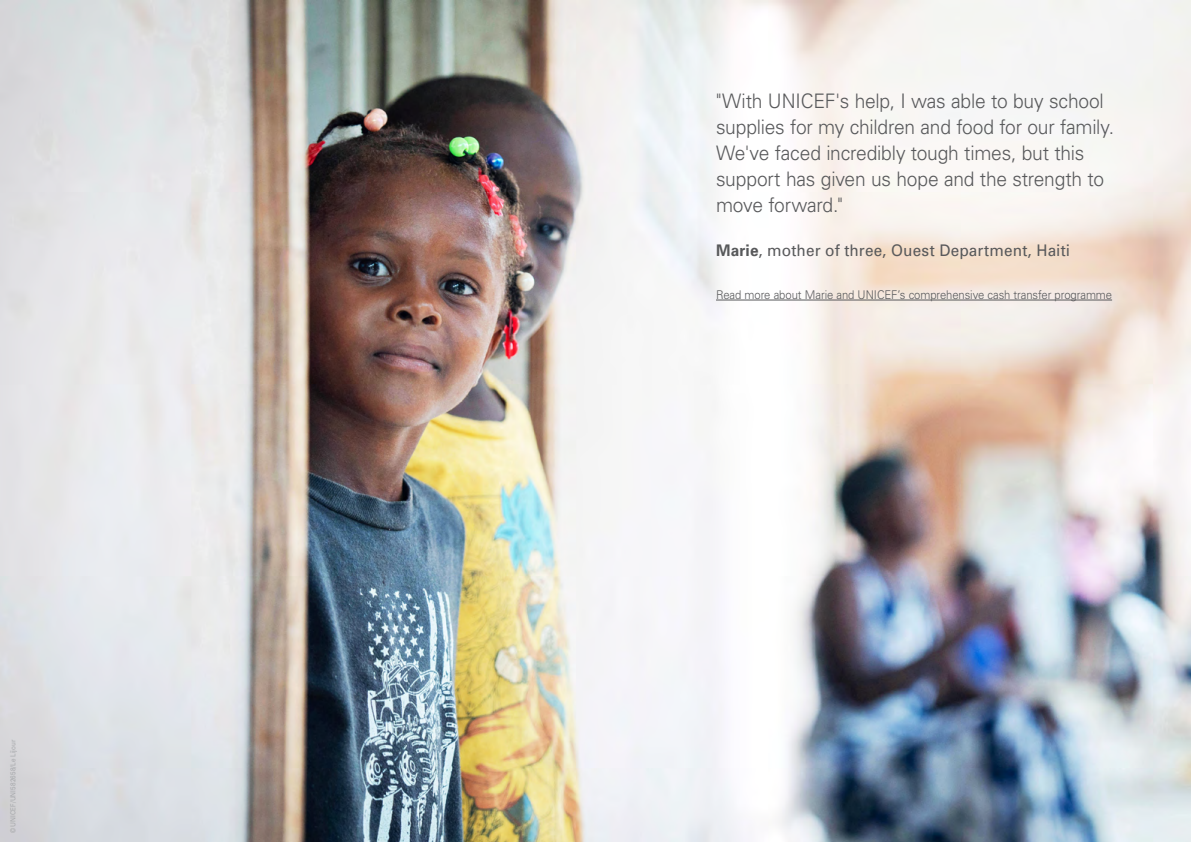
<style>
.page{position:relative;width:1191px;height:842px;background:#fff}
.page>*{position:absolute;margin:0;border:0;box-sizing:border-box;transform-origin:0 0}
.t1{font:300 20px/26px "Univers";letter-spacing:-.01em;color:#58595b;scale:.96 1}
.t2{font:16px "Univers";letter-spacing:.01em;color:#58595b;scale:.96 1}
.t3{font:300 12px "Univers";letter-spacing:-.005em;color:#58595b;scale:.94 1}
.t4{font:7px "Univers";letter-spacing:.01em;color:#a7a9ac;scale:.9 1}
.s1{font-weight:700}
</style>
<div class="page">
<img style="left:0;top:0;width:1191px;height:842px">
<hr style="left:716px;top:300px;width:396px;height:1px;background:#58595b">
<p class="t4" style="left:9px;top:833px;width:106px;rotate:-90deg">© UNICEF/UNI582658/Le Lijour</p>
<p class="t1" style="left:716px;top:87px;width:416px">"With UNI CEF's help, I was able to buy school supplies for my children and food for our family.<br>We've faced incredibly tough times, but this support has given us hope and the strength to move forward."</p>
<p class="t2" style="left:716px;top:240px;width:370px"><span class="s1">Marie</span>, mother of three, Ouest Department, H aiti</p>
<p class="t3" style="left:716px;top:287px;width:423px">Read more about Marie and UNI CE F’s comprehensive cash transfer programme</p>
</div>
